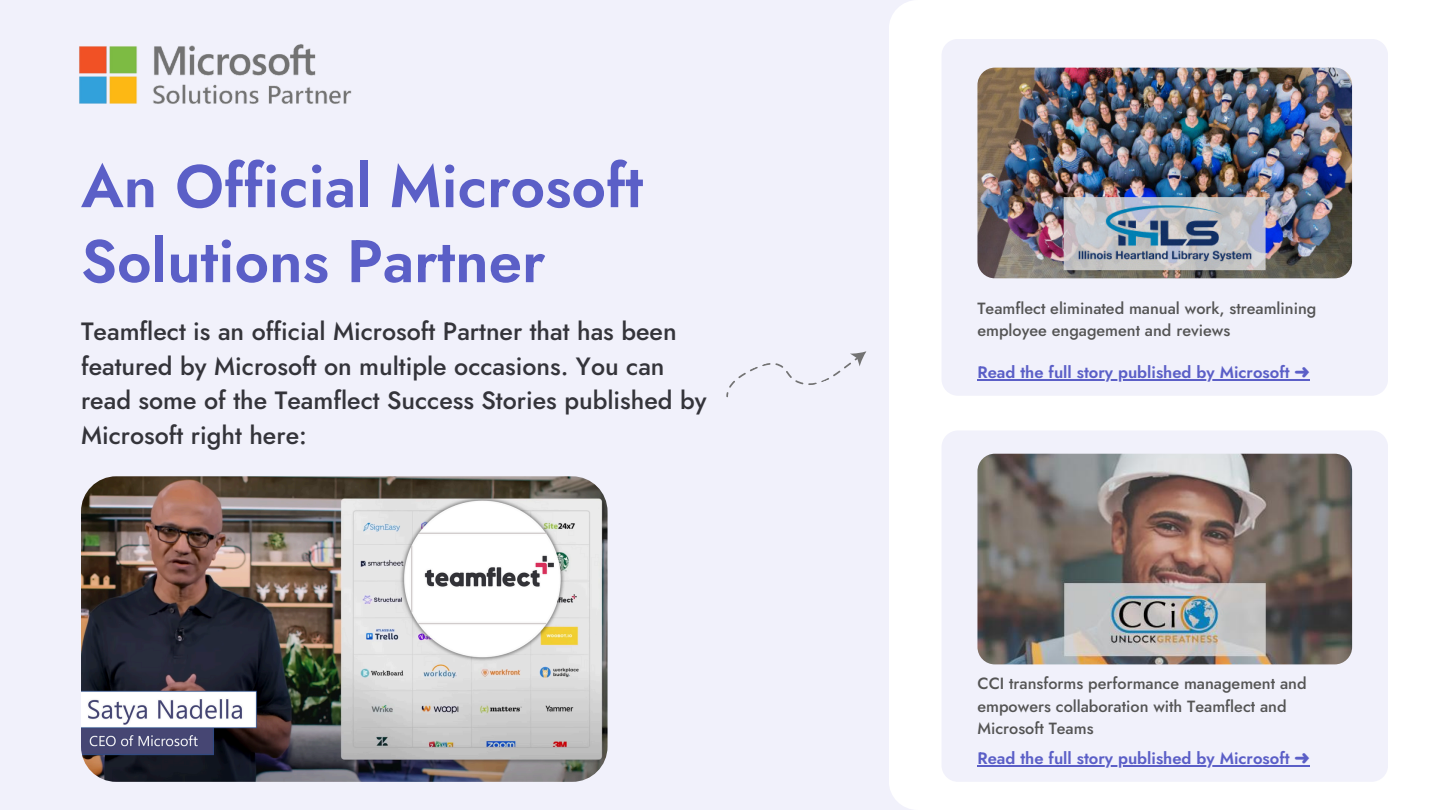
<style>
.page{position:relative;width:1440px;height:810px;background:#f1f1fb}
.page>*{position:absolute;margin:0;border:0;box-sizing:border-box;transform-origin:0 0}
.t1{font:600 60px/75px "Jost";color:#5b5fc7}
.t2{font:500 25px/34.5px "Jost";color:#34343a}
.t3{font:600 16.6px "Jost";color:#5b5fc7}
.t4{font:500 16.2px/22.5px "Jost";color:#545454}
.s1{font-family:"Free Serif";font-weight:400}
</style>
<div class="page">
<div style="left:889px;top:0;width:551px;height:809px;background:#fff"></div>
<svg style="left:942px;top:430px;width:446px;height:352px"></svg>
<img style="left:977px;top:454px;width:375px;height:210px;border-radius:17px">
<img style="left:81px;top:476px;width:527px;height:305px;border-radius:35px">
<svg style="left:942px;top:39px;width:446px;height:357px"></svg>
<img style="left:977px;top:68px;width:375px;height:210px;border-radius:17px">
<svg style="left:726px;top:351px;width:141px;height:47px"></svg>
<img style="left:79px;top:44px;width:273px;height:60px">
<hr style="left:977px;top:765px;width:136px;height:2px;background:#5b5fc7">
<hr style="left:1113px;top:765px;width:197px;height:2px;background:#5b5fc7">
<hr style="left:977px;top:379px;width:136px;height:2px;background:#5b5fc7">
<hr style="left:1113px;top:379px;width:197px;height:2px;background:#5b5fc7">
<p class="t1" style="left:81px;top:149px;width:564px">An Official Microsoft<br>Solutions Partner</p>
<p class="t2" style="left:81px;top:314px;width:627px">Teamflect is an official Microsoft Partner that has been featured by Microsoft on multiple occasions. You can read some of the Teamflect Success Stories published by Microsoft right here:</p>
<p class="t4" style="left:977px;top:297px;width:340px">Teamflect eliminated manual work, streamlining employee engagement and reviews</p>
<p class="t3" style="left:977px;top:360px;width:334px">Read the full story published by Microsoft <span class="s1">➜</span></p>
<p class="t4" style="left:977px;top:672px;width:331px">CCI transforms performance management and empowers collaboration with Teamflect and<br>Microsoft Teams</p>
<p class="t3" style="left:977px;top:746px;width:334px">Read the full story published by Microsoft <span class="s1">➜</span></p>
</div>
